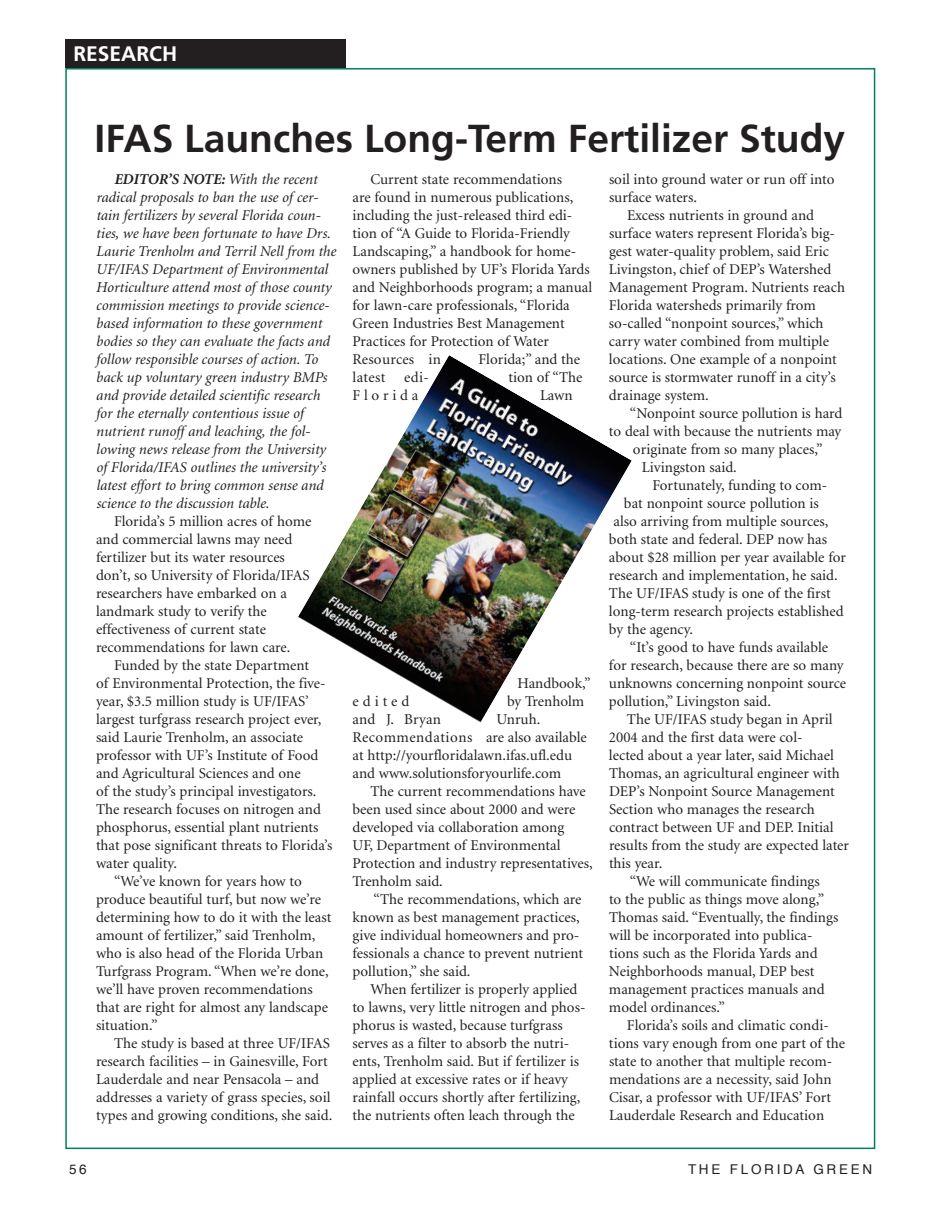
<style>
.page{position:relative;width:945px;height:1215px;background:#fff}
.page>*{position:absolute;margin:0;border:0;box-sizing:border-box;transform-origin:0 0}
.t1{font:700 39px "Frutiger";color:#231f20}
.t2{font:700 21px "Frutiger";color:#fff}
.t3{font:15px/18px "Minion";color:#231f20}
.t4{font:italic 15px/18px "Minion";color:#231f20}
.t5{font:15px "Minion";letter-spacing:.025em;color:#231f20}
.t6{font:15px "Minion";letter-spacing:.25em;color:#231f20}
.t7{font:13.5px "Helvetica";letter-spacing:.2em;color:#231f20}
.s1{font-weight:700}
</style>
<div class="page">
<div style="left:65px;top:39px;width:281px;height:29px;background:#231f20"></div>
<img style="left:298px;top:355px;width:334px;height:367px">
<h2 class="t2" style="left:73px;top:41px;width:105px">RESEARCH</h2>
<h1 class="t1" style="left:94px;top:115px;width:752px">IFAS Launches Long-Term Fertilizer Study</h1>
<p class="t4" style="left:96px;top:171px;width:241px;text-indent:18px"><span class="s1">EDITOR’S NOTE:</span> With the recent radical proposals to ban the use of cer&shy;tain fertilizers by several Florida coun&shy;ties, we have been fortunate to have Drs.<br>Laurie Trenholm and Terril Nell from the UF/IFAS Department of Environmental Horticulture attend most of those county commission meetings to provide science&shy;based information to these government bodies so they can evaluate the facts and follow responsible courses of action. To back up voluntary green industry BMPs and provide detailed scientific research for the eternally contentious issue of nutrient runoff and leaching, the fol&shy;lowing news release from the University of Florida/IFAS outlines the university’s latest effort to bring common sense and science to the discussion table.</p>
<p class="t3" style="left:96px;top:513px;width:217px;text-indent:18px">Florida’s 5 million acres of home and commercial lawns may need fertilizer but its water resources don’t, so University of Florida/IFAS researchers have embarked on a landmark study to verify the effectiveness of current state recommendations for lawn care.</p>
<p class="t3" style="left:114px;top:657px;width:197px">Funded by the state Department</p>
<p class="t3" style="left:96px;top:675px;width:231px">of Environmental Protection, the five-</p>
<p class="t3" style="left:96px;top:693px;width:214px">year, $3.5 million study is UF/IFAS’</p>
<p class="t3" style="left:96px;top:711px;width:227px">largest turfgrass research project ever,</p>
<p class="t3" style="left:96px;top:729px;width:209px">said Laurie Trenholm, an associate</p>
<p class="t3" style="left:96px;top:747px;width:224px">professor with UF’s Institute of Food</p>
<p class="t3" style="left:96px;top:765px;width:206px">and Agricultural Sciences and one</p>
<p class="t3" style="left:96px;top:783px;width:222px">of the study’s principal investigators.</p>
<p class="t3" style="left:96px;top:801px;width:226px">The research focuses on nitrogen and</p>
<p class="t3" style="left:96px;top:819px;width:224px">phosphorus, essential plant nutrients</p>
<p class="t3" style="left:96px;top:837px;width:238px">that pose significant threats to Florida’s</p>
<p class="t3" style="left:96px;top:855px;width:82px">water quality.</p>
<p class="t3" style="left:114px;top:873px;width:189px">“We’ve known for years how to</p>
<p class="t3" style="left:96px;top:891px;width:226px">produce beautiful turf, but now we’re</p>
<p class="t3" style="left:96px;top:909px;width:237px">determining how to do it with the least</p>
<p class="t3" style="left:96px;top:927px;width:221px">amount of fertilizer,” said Trenholm,</p>
<p class="t3" style="left:96px;top:945px;width:229px">who is also head of the Florida Urban</p>
<p class="t3" style="left:96px;top:963px;width:234px">Turfgrass Program. “When we’re done,</p>
<p class="t3" style="left:96px;top:981px;width:218px">we’ll have proven recommendations</p>
<p class="t3" style="left:96px;top:999px;width:233px">that are right for almost any landscape</p>
<p class="t3" style="left:96px;top:1017px;width:63px">situation.”</p>
<p class="t3" style="left:114px;top:1035px;width:217px">The study is based at three UF/IFAS</p>
<p class="t3" style="left:96px;top:1053px;width:233px">research facilities – in Gainesville, Fort</p>
<p class="t3" style="left:96px;top:1071px;width:225px">Lauderdale and near Pensacola – and</p>
<p class="t3" style="left:96px;top:1089px;width:236px">addresses a variety of grass species, soil</p>
<p class="t3" style="left:96px;top:1107px;width:238px">types and growing conditions, she said.</p>
<p class="t3" style="left:352px;top:171px;width:241px;text-indent:18px">Current state recommendations<br>are found in numerous publications, including the just-released third edi&shy;tion of “A Guide to Florida-Friendly Landscaping,” a handbook for home&shy;owners published by UF’s Florida Yards and Neighborhoods program; a manual for lawn-care professionals, “Florida Green Industries Best Management Practices for Protection of Water Resources in</p>
<p class="t3" style="left:479px;top:351px;width:103px">Florida;” and the</p>
<p class="t5" style="left:353px;top:370px;width:78px">latest edi-</p>
<p class="t3" style="left:509px;top:369px;width:76px">tion of “The</p>
<p class="t6" style="left:353px;top:388px;width:68px">Florida</p>
<p class="t3" style="left:540px;top:387px;width:34px">Lawn</p>
<p class="t3" style="left:518px;top:675px;width:75px">Handbook,”</p>
<p class="t3" style="left:353px;top:693px;width:59px">edited</p>
<p class="t3" style="left:507px;top:693px;width:79px">by Trenholm</p>
<p class="t3" style="left:353px;top:711px;width:90px">and J. Bryan</p>
<p class="t3" style="left:353px;top:711px;width:236px;text-indent:144px">Unruh.<br>Recommendations are also available at http://yourfloridalawn.ifas.ufl.edu and www.solutionsforyourlife.com</p>
<p class="t3" style="left:353px;top:783px;width:242px;text-indent:18px">The current recommendations have been used since about 2000 and were developed via collaboration among<br>UF, Department of Environmental<br>Protection and industry representatives,<br>Trenholm said.</p>
<p class="t3" style="left:352px;top:891px;width:232px;text-indent:21px">“The recommendations, which are known as best management practices, give individual homeowners and pro&shy;fessionals a chance to prevent nutrient pollution,” she said.</p>
<p class="t3" style="left:352px;top:981px;width:235px;text-indent:18px">When fertilizer is properly applied to lawns, very little nitrogen and phos&shy;phorus is wasted, because turfgrass serves as a filter to absorb the nutri&shy;ents, Trenholm said. But if fertilizer is applied at excessive rates or if heavy rainfall occurs shortly after fertilizing, the nutrients often leach through the</p>
<p class="t3" style="left:609px;top:171px;width:227px">soil into ground water or run off into surface waters.</p>
<p class="t3" style="left:609px;top:207px;width:238px;text-indent:18px">Excess nutrients in ground and surface waters represent Florida’s big&shy;gest water-quality problem, said Eric Livingston, chief of DEP’s Watershed Management Program. Nutrients reach Florida watersheds primarily from so-called “nonpoint sources,” which carry water combined from multiple locations. One example of a nonpoint source is stormwater runoff in a city’s drainage system.</p>
<p class="t3" style="left:630px;top:405px;width:214px">“Nonpoint source pollution is hard</p>
<p class="t3" style="left:609px;top:423px;width:234px">to deal with because the nutrients may</p>
<p class="t3" style="left:633px;top:441px;width:191px">originate from so many places,”</p>
<p class="t3" style="left:642px;top:459px;width:96px">Livingston said.</p>
<p class="t3" style="left:652px;top:477px;width:176px">Fortunately, funding to com-</p>
<p class="t3" style="left:624px;top:495px;width:196px">bat nonpoint source pollution is</p>
<p class="t3" style="left:614px;top:513px;width:216px">also arriving from multiple sources,</p>
<p class="t3" style="left:609px;top:531px;width:220px">both state and federal. DEP now has</p>
<p class="t3" style="left:609px;top:549px;width:238px">about $28 million per year available for</p>
<p class="t3" style="left:609px;top:567px;width:230px">research and implementation, he said.</p>
<p class="t3" style="left:609px;top:585px;width:223px">The UF/IFAS study is one of the first</p>
<p class="t3" style="left:609px;top:603px;width:236px">long-term research projects established</p>
<p class="t3" style="left:609px;top:621px;width:86px">by the agency.</p>
<p class="t3" style="left:630px;top:639px;width:200px">“It’s good to have funds available</p>
<p class="t3" style="left:609px;top:657px;width:236px">for research, because there are so many</p>
<p class="t3" style="left:609px;top:675px;width:239px">unknowns concerning nonpoint source</p>
<p class="t3" style="left:609px;top:693px;width:164px">pollution,” Livingston said.</p>
<p class="t3" style="left:627px;top:711px;width:207px">The UF/IFAS study began in April</p>
<p class="t3" style="left:609px;top:729px;width:195px">2004 and the first data were col-</p>
<p class="t3" style="left:609px;top:747px;width:226px">lected about a year later, said Michael</p>
<p class="t3" style="left:609px;top:765px;width:232px">Thomas, an agricultural engineer with</p>
<p class="t3" style="left:609px;top:783px;width:227px">DEP’s Nonpoint Source Management</p>
<p class="t3" style="left:609px;top:801px;width:207px">Section who manages the research</p>
<p class="t3" style="left:609px;top:819px;width:226px">contract between UF and DEP. Initial</p>
<p class="t3" style="left:609px;top:837px;width:241px">results from the study are expected later</p>
<p class="t3" style="left:609px;top:855px;width:55px">this year.</p>
<p class="t3" style="left:630px;top:873px;width:191px">“We will communicate findings</p>
<p class="t3" style="left:609px;top:891px;width:217px">to the public as things move along,”</p>
<p class="t3" style="left:609px;top:909px;width:231px">Thomas said. “Eventually, the findings</p>
<p class="t3" style="left:609px;top:927px;width:205px">will be incorporated into publica-</p>
<p class="t3" style="left:609px;top:945px;width:210px">tions such as the Florida Yards and</p>
<p class="t3" style="left:609px;top:963px;width:207px">Neighborhoods manual, DEP best</p>
<p class="t3" style="left:609px;top:981px;width:217px">management practices manuals and</p>
<p class="t3" style="left:609px;top:999px;width:117px">model ordinances.”</p>
<p class="t3" style="left:627px;top:1017px;width:203px">Florida’s soils and climatic condi-</p>
<p class="t3" style="left:609px;top:1035px;width:238px">tions vary enough from one part of the</p>
<p class="t3" style="left:609px;top:1053px;width:225px">state to another that multiple recom-</p>
<p class="t3" style="left:609px;top:1071px;width:224px">mendations are a necessity, said John</p>
<p class="t3" style="left:609px;top:1089px;width:224px">Cisar, a professor with UF/IFAS’ Fort</p>
<p class="t3" style="left:609px;top:1107px;width:217px">Lauderdale Research and Education</p>
<p class="t7" style="left:69px;top:1158px;width:19px">56</p>
<p class="t7" style="left:688px;top:1158px;width:186px">THE FLORIDA GREEN</p>
</div>
